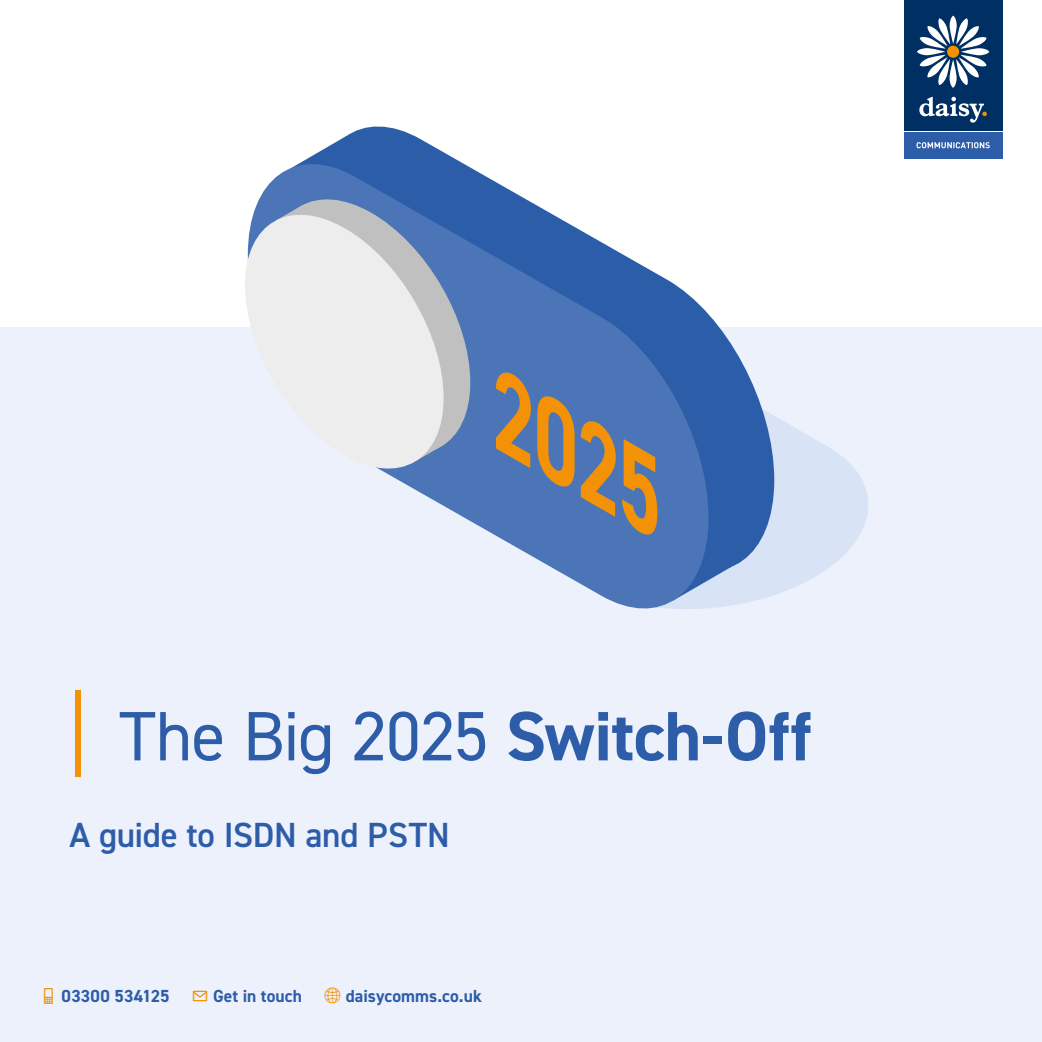
<style>
.page{position:relative;width:1042px;height:1042px;background:#fff}
.page>*{position:absolute;margin:0;border:0;box-sizing:border-box;transform-origin:0 0}
.t1{font:70px "DIN2014";letter-spacing:-.015em;color:#2d5da9}
.t2{font:600 35px "DIN2014";letter-spacing:-.01em;color:#2d5da9}
.t3{font:700 17.5px "DIN2014";letter-spacing:.005em;color:#2d5da9}
.s1{font-size:93.1px;color:#f39204}
.s2{font-weight:700}
.s3{color:#f39204}
</style>
<div class="page">
<div style="left:0;top:327px;width:1042px;height:715px;background:#ecf1fb"></div>
<svg style="left:708px;top:416px;width:160px;height:192px;fill:#d8e4f6"></svg>
<svg style="left:708px;top:592px;width:23px;height:8px"></svg>
<svg style="left:334px;top:126px;width:440px;height:466px"></svg>
<svg style="left:260px;top:143px;width:448px;height:466px"></svg>
<svg style="left:272px;top:181px;width:198px;height:290px;background:#6484b5"></svg>
<svg style="left:245px;top:197px;width:198px;height:289px;fill:#ededed"></svg>
<svg style="left:496px;top:369px;width:35px;height:99px;background:#998264"></svg>
<svg style="left:537px;top:393px;width:37px;height:97px;background:#a98553"></svg>
<svg style="left:581px;top:418px;width:35px;height:99px;background:#998264"></svg>
<svg style="left:622px;top:439px;width:35px;height:100px;background:#a58458"></svg>
<div style="left:904px;top:0;width:98px;height:130px;background:#003063"></div>
<div style="left:904px;top:133px;width:98px;height:26px;background:#2b5da9"></div>
<svg style="left:917px;top:16px;width:72px;height:72px"></svg>
<svg style="left:919px;top:97px;width:68px;height:26px"></svg>
<svg style="left:916px;top:142px;width:74px;height:6px"></svg>
<h1 class="t1" style="left:69px;top:692px;width:743px"><span class="s1">|</span> The Big 2025 <span class="s2">Switch-Off</span></h1>
<h2 class="t2" style="left:69px;top:812px;width:382px">A guide to ISDN and PSTN</h2>
<p class="t3" style="left:62px;top:984px;width:109px">03300 534125</p>
<p class="t3" style="left:191px;top:984px;width:112px"><span class="s3">✉</span> Get in touch</p>
<p class="t3" style="left:346px;top:984px;width:137px">daisycomms.co.uk</p>
</div>
